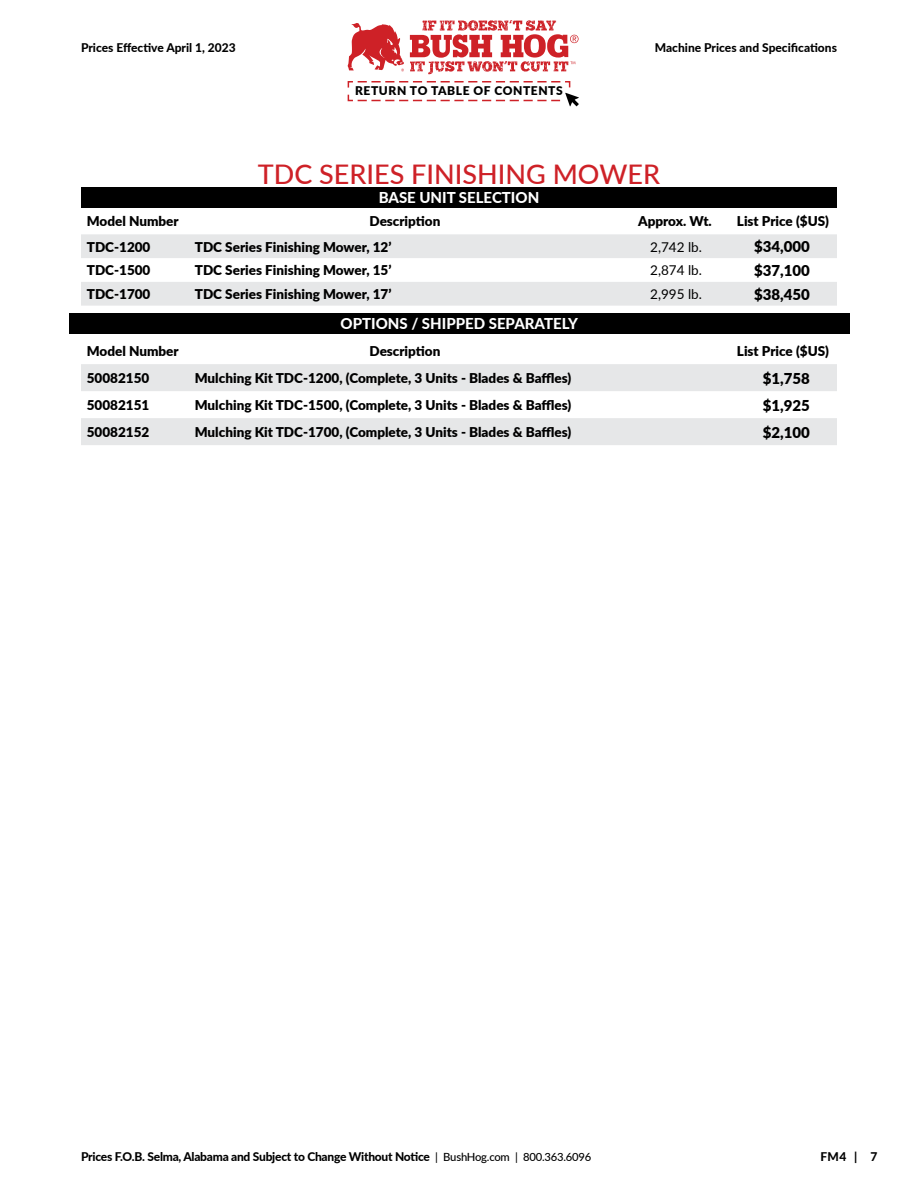
<style>
.page{position:relative;width:918px;height:1188px;background:#fff}
.page>*{position:absolute;margin:0;border:0;box-sizing:border-box;transform-origin:0 0}
.t1{font:500 27px "Lato";color:#ce2127}
.t2{font:800 15px "Lato";color:#fff}
.t3{font:900 15px "Lato";color:#000}
.t4{font:900 13.5px "Lato";color:#000}
.t5{font:13.5px "Lato";color:#000}
.t6{font:800 12px "Lato";letter-spacing:-.015em;color:#000}
.t7{font:900 12px "Lato";letter-spacing:.05em;color:#000}
.s1{font-weight:500;font-size:11.25px}
</style>
<div class="page">
<div style="left:81px;top:187px;width:756px;height:20px;background:#000"></div>
<svg style="left:81px;top:234px;width:756px;height:72px;fill:#e6e7e8"></svg>
<div style="left:69px;top:314px;width:780px;height:20px;background:#000"></div>
<svg style="left:81px;top:364px;width:756px;height:81px;fill:#e6e7e8"></svg>
<svg style="left:348px;top:23px;width:56px;height:48px"></svg>
<svg style="left:410px;top:20px;width:169px;height:54px"></svg>
<svg style="left:347px;top:81px;width:232px;height:26px"></svg>
<p class="t6" style="left:81px;top:39px;width:156px">Prices Effective April 1, 2023</p>
<p class="t6" style="left:655px;top:39px;width:184px">Machine Prices and Specifications</p>
<p class="t7" style="left:355px;top:82px;width:209px">RETURN TO TABLE OF CONTENTS</p>
<h1 class="t1" style="left:258px;top:154px;width:404px">TDC SERIES FINISHING MOWER</h1>
<p class="t2" style="left:379px;top:186px;width:162px">BASE UNIT SELECTION</p>
<p class="t4" style="left:87px;top:211px;width:93px">Model Number</p>
<p class="t4" style="left:369px;top:211px;width:73px">Description</p>
<p class="t4" style="left:638px;top:211px;width:75px">Approx. Wt.</p>
<p class="t4" style="left:737px;top:211px;width:94px">List Price ($US)</p>
<p class="t4" style="left:87px;top:237px;width:65px">TDC-1200</p>
<p class="t4" style="left:195px;top:237px;width:198px">TDC Series Finishing Mower, 12’</p>
<p class="t5" style="left:650px;top:237px;width:53px">2,742 lb.</p>
<p class="t3" style="left:754px;top:236px;width:57px">$34,000</p>
<p class="t4" style="left:87px;top:260px;width:65px">TDC-1500</p>
<p class="t4" style="left:195px;top:260px;width:198px">TDC Series Finishing Mower, 15’</p>
<p class="t5" style="left:650px;top:261px;width:53px">2,874 lb.</p>
<p class="t3" style="left:754px;top:259px;width:57px">$37,100</p>
<p class="t4" style="left:87px;top:284px;width:65px">TDC-1700</p>
<p class="t4" style="left:195px;top:284px;width:198px">TDC Series Finishing Mower, 17’</p>
<p class="t5" style="left:650px;top:285px;width:53px">2,995 lb.</p>
<p class="t3" style="left:754px;top:283px;width:57px">$38,450</p>
<p class="t2" style="left:341px;top:312px;width:239px">OPTIONS / SHIPPED SEPARATELY</p>
<p class="t4" style="left:87px;top:341px;width:93px">Model Number</p>
<p class="t4" style="left:369px;top:341px;width:73px">Description</p>
<p class="t4" style="left:737px;top:341px;width:94px">List Price ($US)</p>
<p class="t4" style="left:87px;top:367px;width:64px">50082150</p>
<p class="t4" style="left:195px;top:368px;width:378px">Mulching Kit TDC-1200, (Complete, 3 Units - Blades &amp; Baffles)</p>
<p class="t3" style="left:763px;top:367px;width:49px">$1,758</p>
<p class="t4" style="left:87px;top:394px;width:64px">50082151</p>
<p class="t4" style="left:195px;top:395px;width:378px">Mulching Kit TDC-1500, (Complete, 3 Units - Blades &amp; Baffles)</p>
<p class="t3" style="left:763px;top:394px;width:49px">$1,925</p>
<p class="t4" style="left:87px;top:421px;width:64px">50082152</p>
<p class="t4" style="left:195px;top:422px;width:378px">Mulching Kit TDC-1700, (Complete, 3 Units - Blades &amp; Baffles)</p>
<p class="t3" style="left:763px;top:421px;width:49px">$2,100</p>
<p class="t6" style="left:81px;top:1148px;width:512px">Prices F.O.B. Selma, Alabama and Subject to Change Without Notice <span class="s1">| BushHog.com | 800.363.6096</span></p>
<p class="t6" style="left:821px;top:1148px;width:58px">FM 4 | 7</p>
</div>
